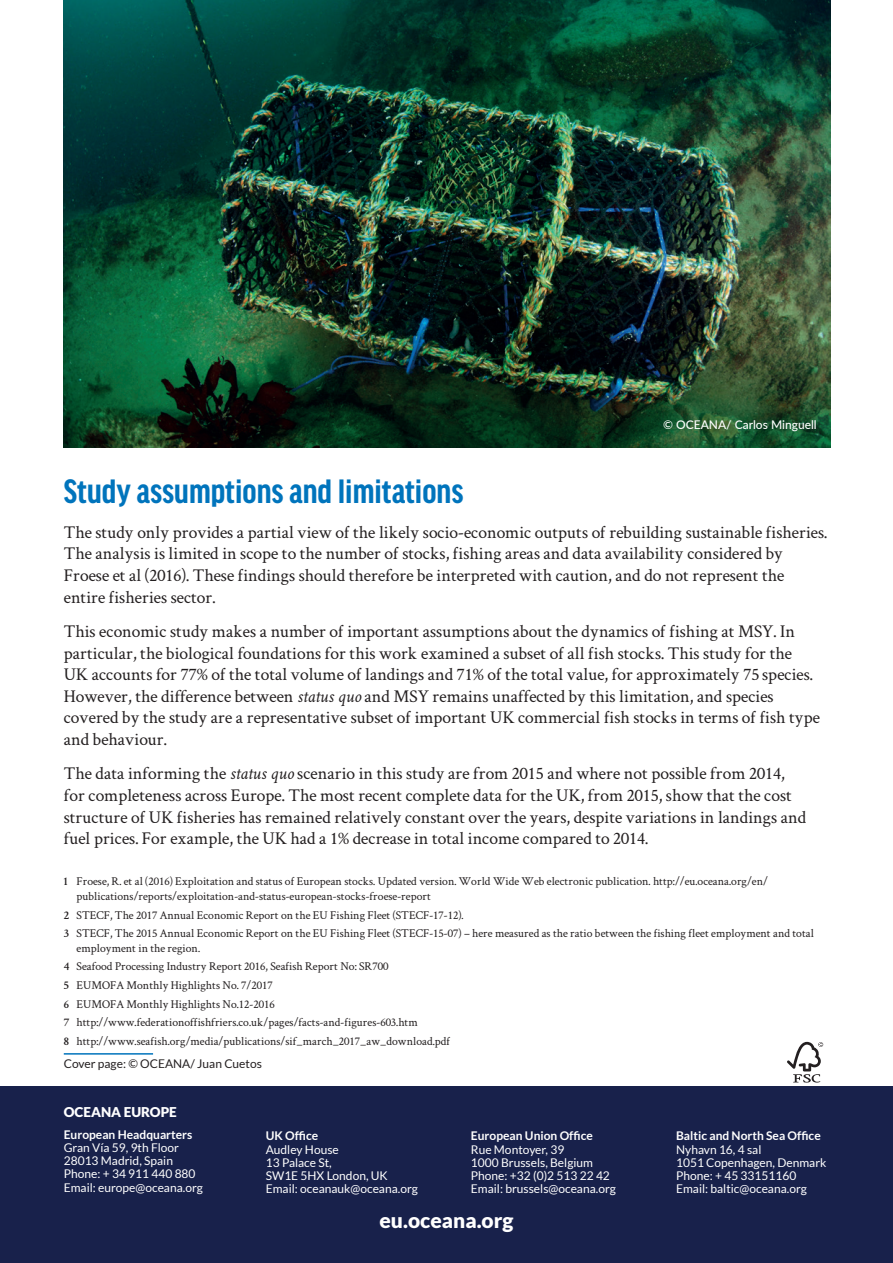
<style>
.page{position:relative;width:893px;height:1263px;background:#fff}
.page>*{position:absolute;margin:0;border:0;box-sizing:border-box;transform-origin:0 0}
.t1{font:700 condensed 36px "Good Headline OT";color:#0074bc}
.t2{font:900 21px "Lato";color:#fff}
.t3{font:18px/21.6px "Crimson Text";color:#231f20}
.t4{font:900 13.5px "Lato";color:#fff}
.t5{font:12px/18.6px "Crimson Text";color:#231f20}
.t6{font:12px/13.2px "Lato";color:#fff}
.t7{font:700 12px "Lato";color:#fff}
.t8{font:12px "Lato";color:#231f20}
.t9{font:500 12px "Lato";color:#fff}
.s1{font-style:italic}
.s2{font-weight:600}
</style>
<div class="page">
<img style="left:64px;top:0;width:766px;height:447px">
<svg style="left:787px;top:1042px;width:36px;height:41px"></svg>
<hr style="left:64px;top:1053px;width:89px;height:1px;background:#0074bc">
<div style="left:0;top:1087px;width:893px;height:176px;background:#18214b"></div>
<p class="t9" style="left:663px;top:415px;width:155px">© OCEANA/ Carlos Minguell</p>
<h1 class="t1" style="left:64px;top:475px;width:401px">Study assumptions and limitations</h1>
<p class="t3" style="left:64px;top:520px;width:765px">The study only provides a partial view of the likely socio‑economic outputs of rebuilding sustainable fisheries.<br>The analysis is limited in scope to the number of stocks, fishing areas and data availability considered by Froese et al (2016). These findings should therefore be interpreted with caution, and do not represent the entire fisheries sector.</p>
<p class="t3" style="left:64px;top:619px;width:758px">This economic study makes a number of important assumptions about the dynamics of fishing at MSY. In particular, the biological foundations for this work examined a subset of all fish stocks. This study for the UK accounts for 77% of the total volume of landings and 71% of the total value, for approximately 75 species.<br>However, the difference between <span class="s1">status quo</span> and MSY remains unaffected by this limitation, and species covered by the study are a representative subset of important UK commercial fish stocks in terms of fish type and behaviour.</p>
<p class="t3" style="left:64px;top:762px;width:744px">The data informing the <span class="s1">status quo</span> scenario in this study are from 2015 and where not possible from 2014, for completeness across Europe. The most recent complete data for the UK, from 2015, show that the cost structure of UK fisheries has remained relatively constant over the years, despite variations in landings and fuel prices. For example, the UK had a 1% decrease in total income compared to 2014.</p>
<p class="t5" style="left:77px;top:874px;width:693px;line-height:14.4px;text-indent:-13px"><span class="s2">1</span> Froese, R. et al (2016) Exploitation and status of European stocks. Updated version. World Wide Web electronic publication. http://eu.oceana.org/en/ publications/reports/exploitation-and-status-european-stocks-froese-report</p>
<p class="t5" style="left:64px;top:905px;width:752px"><span class="s2">2</span> STECF, The 2017 Annual Economic Report on the EU Fishing Fleet (STECF-17-12).<br><span class="s2">3</span> STECF, The 2015 Annual Economic Report on the EU Fishing Fleet (STECF-15-07) – here measured as the ratio between the fishing fleet employment and total</p>
<p class="t5" style="left:64px;top:938px;width:388px;text-indent:13px">employment in the region.<br><span class="s2">4</span> Seafood Processing Industry Report 2016, Seafish Report No: SR700<br><span class="s2">5</span> EUMOFA Monthly Highlights No. 7/2017<br><span class="s2">6</span> EUMOFA Monthly Highlights No.12-2016<br><span class="s2">7</span> http://www.federationoffishfriers.co.uk/pages/facts-and-figures-603.htm<br><span class="s2">8</span> http://www.seafish.org/media/publications/sif_march_2017_aw_download.pdf</p>
<p class="t8" style="left:64px;top:1057px;width:200px">Cover page: © OCEANA/ Juan Cuetos</p>
<p class="t4" style="left:64px;top:1104px;width:115px">OCEANA EUROPE</p>
<p class="t7" style="left:64px;top:1127px;width:130px">European Headquarters</p>
<p class="t6" style="left:64px;top:1141px;width:141px">Gran Vía 59, 9th Floor<br>28013 Madrid, Spain<br>Phone: + 34 911 440 880<br>Email: europe@oceana.org</p>
<p class="t7" style="left:266px;top:1129px;width:54px">UK Office</p>
<p class="t6" style="left:266px;top:1142px;width:154px">Audley House<br>13 Palace St,<br>SW1E 5HX London, UK<br>Email: oceanauk@oceana.org</p>
<p class="t2" style="left:379px;top:1207px;width:135px">eu.oceana.org</p>
<p class="t7" style="left:471px;top:1129px;width:123px">European Union Office</p>
<p class="t6" style="left:471px;top:1142px;width:147px">Rue Montoyer, 39<br>1000 Brussels, Belgium<br>Phone: +32 (0)2 513 22 42<br>Email: brussels@oceana.org</p>
<p class="t7" style="left:676px;top:1129px;width:146px">Baltic and North Sea Office</p>
<p class="t6" style="left:676px;top:1142px;width:152px">Nyhavn 16, 4 sal<br>1051 Copenhagen, Denmark<br>Phone: + 45 33151160<br>Email: baltic@oceana.org</p>
</div>
